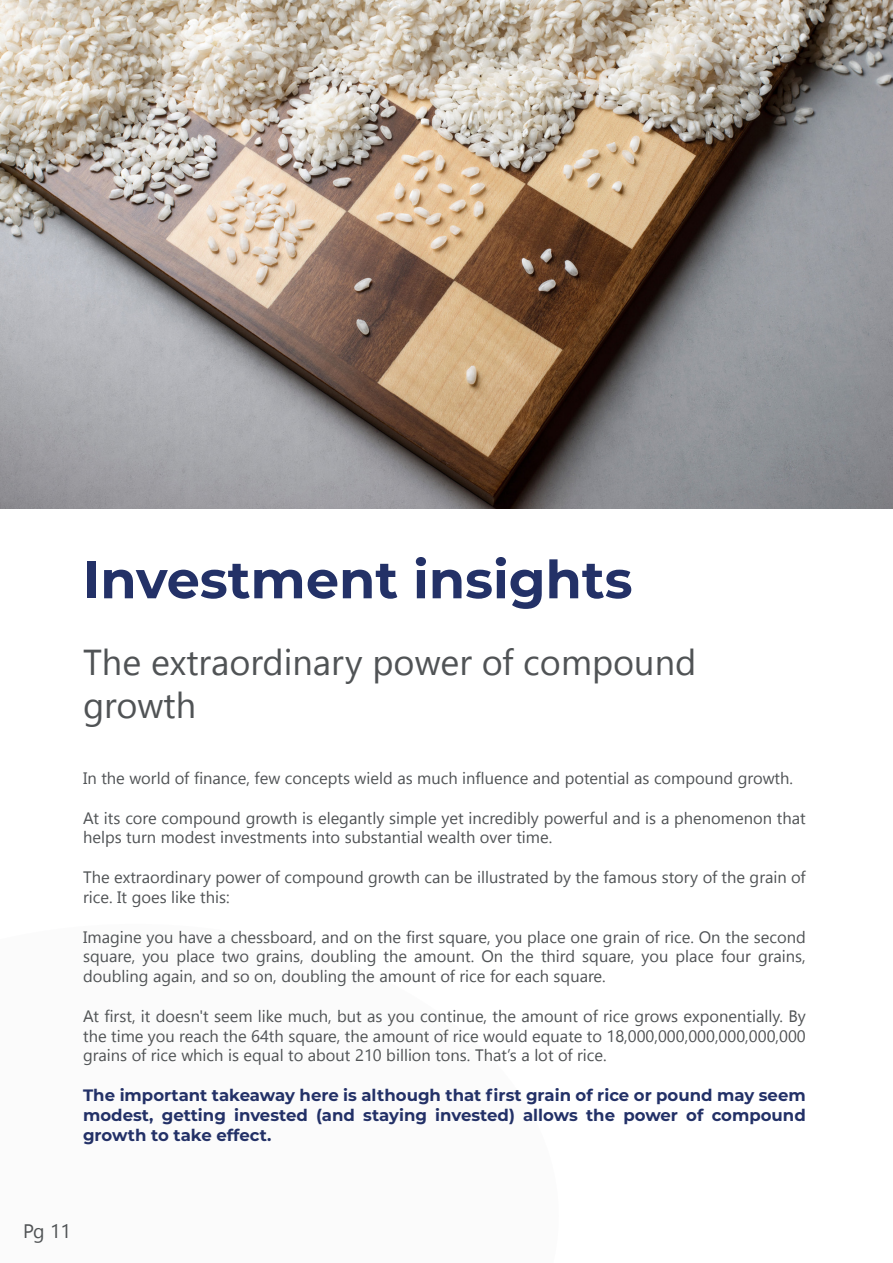
<style>
.page{position:relative;width:893px;height:1263px;background:#fff}
.page>*{position:absolute;margin:0;border:0;box-sizing:border-box;transform-origin:0 0}
._35_Bold_Left{font:700 52.5px "Montserrat";color:#233167}
._30_Reg_Left{font:36px/43.2px "Gadugi";color:#505355}
.t1{font:19.5px "Gadugi";color:#505355}
.t2{font:16.5px/19.8px "Gadugi";color:#505355}
.t3{font:700 16.5px/19.8px "Montserrat";color:#233167;text-align:justify}
</style>
<div class="page">
<img style="left:0;top:0;width:893px;height:508px">
<p class="_35_Bold_Left" style="left:83px;top:542px;width:551px">Investment insights</p>
<p class="_30_Reg_Left" style="left:83px;top:640px;width:615px">The extraordinary power of compound growth</p>
<p class="t2" style="left:83px;top:768px;width:711px">In the world of finance, few concepts wield as much influence and potential as compound growth.</p>
<p class="t2" style="left:83px;top:808px;width:724px">At its core compound growth is elegantly simple yet incredibly powerful and is a phenomenon that helps turn modest investments into substantial wealth over time.</p>
<p class="t2" style="left:83px;top:867px;width:724px">The extraordinary power of compound growth can be illustrated by the famous story of the grain of rice. It goes like this:</p>
<p class="t2" style="left:83px;top:927px;width:724px;text-align:justify">Imagine you have a chessboard, and on the first square, you place one grain of rice. On the second square, you place two grains, doubling the amount. On the third square, you place four grains, doubling again, and so on, doubling the amount of rice for each square.</p>
<p class="t2" style="left:83px;top:1006px;width:724px;text-align:justify">At first, it doesn't seem like much, but as you continue, the amount of rice grows exponentially. By the time you reach the 64th square, the amount of rice would equate to 18,000,000,000,000,000,000 grains of rice which is equal to about 210 billion tons. That’s a lot of rice.</p>
<p class="t3" style="left:83px;top:1084px;width:724px">The important takeaway here is although that first grain of rice or pound may seem modest, getting invested (and staying invested) allows the power of compound growth to take effect.</p>
<p class="t1" style="left:23px;top:1220px;width:50px">Pg 11</p>
</div>
